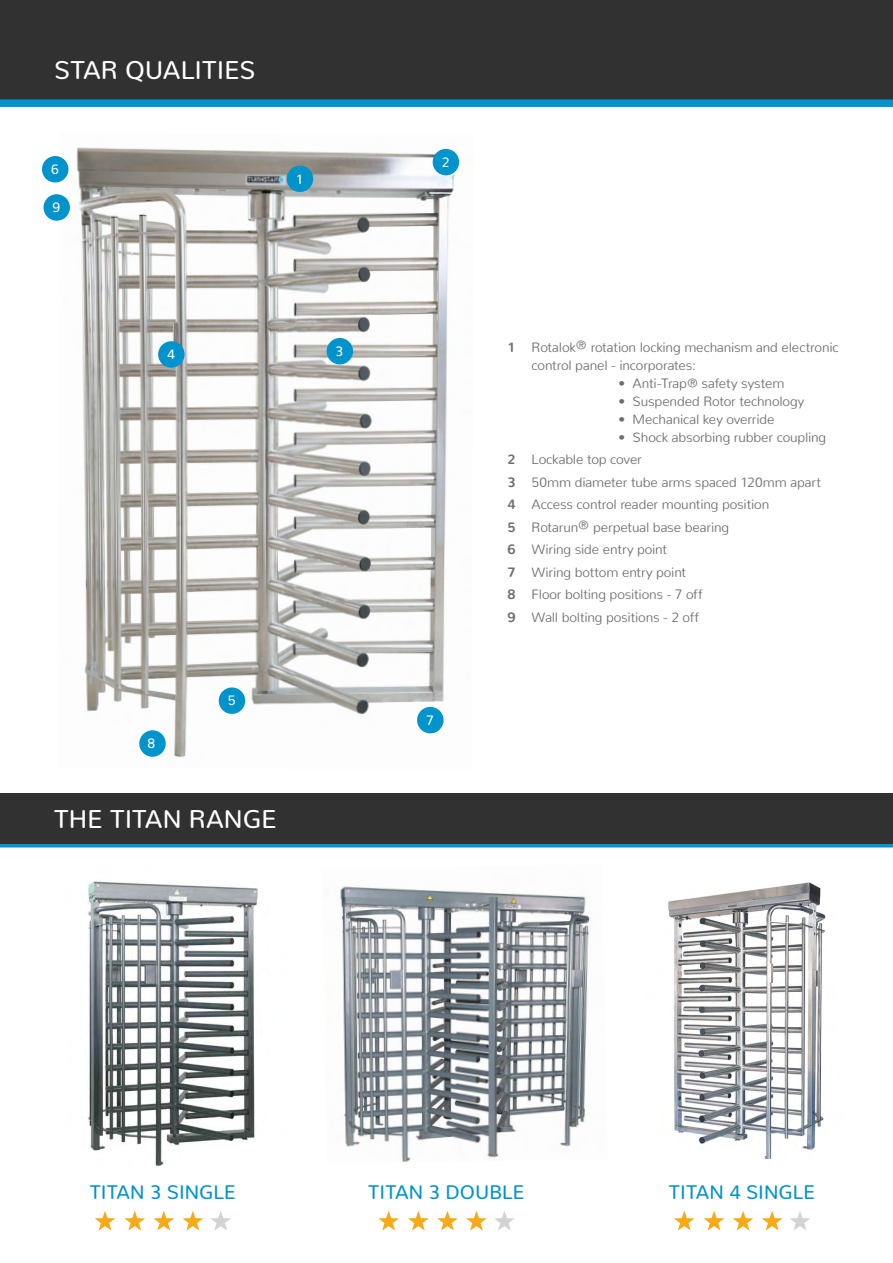
<style>
.page{position:relative;width:893px;height:1263px;background:#fff}
.page>*{position:absolute;margin:0;border:0;box-sizing:border-box;transform-origin:0 0}
.t1{font:25.5px "Nunito";color:#fff}
.t2{font:19.5px "Nunito";letter-spacing:.005em;color:#0093cc}
.t3{font:300 13.5px/22.5px "Nunito";letter-spacing:-.01em;color:#6d6e71}
.t4{font:13.5px "Nunito";color:#fff}
.s1{font-weight:700}
</style>
<div class="page">
<div style="left:0;top:0;width:893px;height:100px;background:#323131"></div>
<div style="left:0;top:99px;width:893px;height:8px;background:#0093cc"></div>
<hr style="left:0;top:843px;width:893px;height:4px;background:#0093cc">
<svg style="left:95px;top:1211px;width:20px;height:19px"></svg>
<svg style="left:124px;top:1211px;width:21px;height:19px"></svg>
<svg style="left:153px;top:1211px;width:21px;height:19px"></svg>
<svg style="left:182px;top:1211px;width:21px;height:19px"></svg>
<svg style="left:211px;top:1211px;width:20px;height:19px"></svg>
<svg style="left:378px;top:1211px;width:21px;height:19px"></svg>
<svg style="left:408px;top:1211px;width:21px;height:19px"></svg>
<svg style="left:437px;top:1211px;width:21px;height:19px"></svg>
<svg style="left:466px;top:1211px;width:21px;height:19px"></svg>
<svg style="left:494px;top:1211px;width:21px;height:19px"></svg>
<svg style="left:674px;top:1211px;width:21px;height:19px"></svg>
<svg style="left:704px;top:1211px;width:20px;height:19px"></svg>
<svg style="left:733px;top:1211px;width:20px;height:19px"></svg>
<svg style="left:762px;top:1211px;width:20px;height:19px"></svg>
<svg style="left:790px;top:1211px;width:20px;height:19px"></svg>
<div style="left:0;top:793px;width:893px;height:51px;background:#323131"></div>
<img style="left:88px;top:881px;width:170px;height:286px">
<img style="left:340px;top:886px;width:250px;height:277px">
<img style="left:668px;top:882px;width:158px;height:277px">
<img style="left:57px;top:147px;width:403px;height:610px">
<div style="left:287px;top:166px;width:26px;height:26px;background:#0093cc;border-radius:50%"></div>
<div style="left:433px;top:149px;width:26px;height:26px;background:#0093cc;border-radius:50%"></div>
<div style="left:327px;top:338px;width:26px;height:26px;background:#0093cc;border-radius:50%"></div>
<div style="left:417px;top:707px;width:27px;height:26px;background:#0093cc;border-radius:50%"></div>
<div style="left:139px;top:730px;width:27px;height:27px;background:#0093cc;border-radius:50%"></div>
<div style="left:43px;top:194px;width:27px;height:27px;background:#0093cc;border-radius:50%"></div>
<div style="left:42px;top:156px;width:26px;height:26px;background:#0093cc;border-radius:50%"></div>
<div style="left:219px;top:687px;width:26px;height:27px;background:#0093cc;border-radius:50%"></div>
<div style="left:158px;top:341px;width:27px;height:27px;background:#0093cc;border-radius:50%"></div>
<h1 class="t1" style="left:54px;top:48px;width:203px">STAR QUALITIES</h1>
<p class="t4" style="left:51px;top:157px;width:9px">6</p>
<p class="t4" style="left:52px;top:196px;width:9px">9</p>
<p class="t4" style="left:296px;top:167px;width:9px">1</p>
<p class="t4" style="left:167px;top:343px;width:9px">4</p>
<p class="t4" style="left:336px;top:339px;width:9px">3</p>
<p class="t4" style="left:148px;top:732px;width:9px">8</p>
<p class="t4" style="left:228px;top:689px;width:9px">5</p>
<h1 class="t1" style="left:54px;top:797px;width:224px">THE TITAN RANGE</h1>
<p class="t4" style="left:442px;top:150px;width:9px">2</p>
<p class="t4" style="left:426px;top:708px;width:9px">7</p>
<p class="t3" style="left:532px;top:337px;width:309px;line-height:18px;text-indent:-24px"><span class="s1">1</span> Rotalok® rotation locking mechanism and electronic control panel - incorporates:</p>
<p class="t3" style="left:618px;top:370px;width:167px">• Anti-Trap® safety system</p>
<p class="t3" style="left:618px;top:388px;width:187px">• Suspended Rotor technology</p>
<p class="t3" style="left:618px;top:406px;width:158px">• Mechanical key override</p>
<p class="t3" style="left:507px;top:424px;width:320px;text-indent:111px">• Shock absorbing rubber coupling<br><span class="s1">2</span> Lockable top cover<br><span class="s1">3</span> 50mm diameter tube arms spaced 120mm apart<br><span class="s1">4</span> Access control reader mounting position<br><span class="s1">5</span> Rotarun® perpetual base bearing<br><span class="s1">6</span> Wiring side entry point<br><span class="s1">7</span> Wiring bottom entry point<br><span class="s1">8</span> Floor bolting positions - 7 off<br><span class="s1">9</span> Wall bolting positions - 2 off</p>
<h2 class="t2" style="left:90px;top:1175px;width:148px">TITAN 3 SINGLE</h2>
<h2 class="t2" style="left:368px;top:1175px;width:158px">TITAN 3 DOUBLE</h2>
<h2 class="t2" style="left:669px;top:1175px;width:148px">TITAN 4 SINGLE</h2>
</div>
